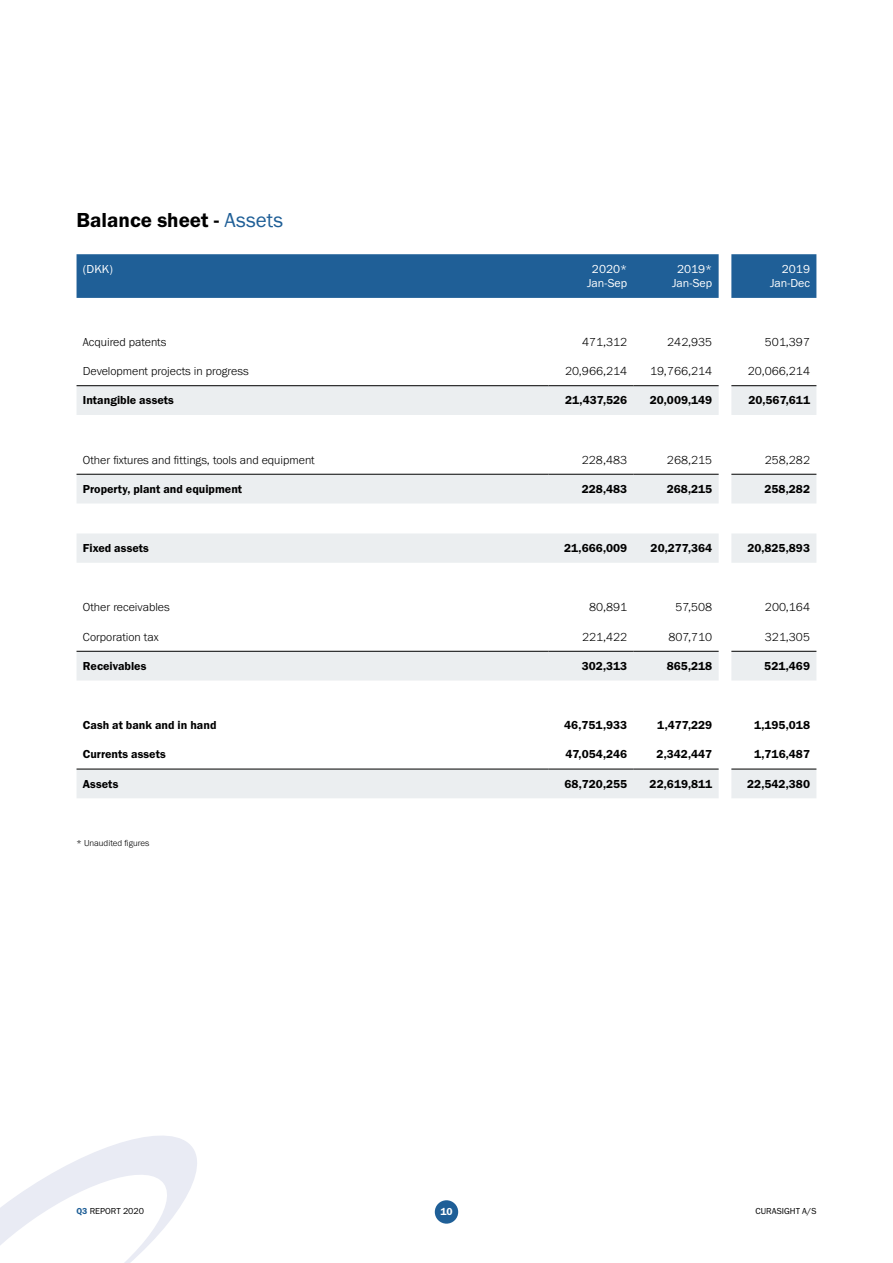
<style>
.page{position:relative;width:893px;height:1263px;background:#fff}
.page>*{position:absolute;margin:0;border:0;box-sizing:border-box;transform-origin:0 0}
.t1{font:21px "Franklin Gothic URW Dem";color:#000}
.t2{font:12px "Franklin Gothic URW Dem";color:#000}
.t3{font:300 12px "Franklin Gothic URW";color:#000}
.t4{font:12px/14.4px "Franklin Gothic URW Boo";color:#fff;text-align:center}
.t5{font:10.5px "Franklin Gothic URW Dem";color:#fff}
.t6{font:9px "Franklin Gothic URW Boo";color:#000}
.t7{font:300 9px "Franklin Gothic URW";color:#000}
.s1{font-family:"Franklin Gothic URW Boo";color:#1f5f97}
.s2{font-family:"Franklin Gothic URW Dem";color:#1f5f97}
</style>
<div class="page">
<div style="left:435px;top:1200px;width:23px;height:24px;background:#1f5f97;border-radius:50%"></div>
<svg style="left:0;top:1136px;width:197px;height:127px"></svg>
<div style="left:77px;top:254px;width:739px;height:44px;background:#1f5f97"></div>
<svg style="left:77px;top:386px;width:739px;height:412px"></svg>
<hr style="left:77px;top:385px;width:472px;height:1px;background:#000">
<hr style="left:549px;top:385px;width:85px;height:1px;background:#000">
<hr style="left:634px;top:385px;width:85px;height:1px;background:#000">
<hr style="left:731px;top:385px;width:85px;height:1px;background:#000">
<hr style="left:77px;top:474px;width:472px;height:1px;background:#000">
<hr style="left:549px;top:474px;width:85px;height:1px;background:#000">
<hr style="left:634px;top:474px;width:85px;height:1px;background:#000">
<hr style="left:731px;top:474px;width:85px;height:1px;background:#000">
<hr style="left:77px;top:651px;width:472px;height:1px;background:#000">
<hr style="left:549px;top:651px;width:85px;height:1px;background:#000">
<hr style="left:634px;top:651px;width:85px;height:1px;background:#000">
<hr style="left:731px;top:651px;width:85px;height:1px;background:#000">
<hr style="left:77px;top:769px;width:472px;height:1px;background:#000">
<hr style="left:549px;top:769px;width:85px;height:1px;background:#000">
<hr style="left:634px;top:769px;width:85px;height:1px;background:#000">
<hr style="left:731px;top:769px;width:85px;height:1px;background:#000">
<h1 class="t1" style="left:77px;top:207px;width:208px">Balance sheet - <span class="s1">Assets</span></h1>
<p class="t4" style="left:83px;top:261px;width:31px">(DKK)</p>
<p class="t4" style="left:587px;top:261px;width:42px">2020*<br>Jan-Sep</p>
<p class="t4" style="left:672px;top:261px;width:42px">2019*<br>Jan-Sep</p>
<p class="t4" style="left:770px;top:261px;width:41px;text-align:right">2019<br>Jan-Dec</p>
<p class="t3" style="left:83px;top:334px;width:85px">Acquired patents</p>
<p class="t3" style="left:582px;top:334px;width:47px">471,312</p>
<p class="t3" style="left:667px;top:334px;width:47px">242,935</p>
<p class="t3" style="left:765px;top:334px;width:47px">501,397</p>
<p class="t3" style="left:83px;top:364px;width:168px">Development projects in progress</p>
<p class="t3" style="left:565px;top:364px;width:64px">20,966,214</p>
<p class="t3" style="left:650px;top:364px;width:64px">19,766,214</p>
<p class="t3" style="left:748px;top:364px;width:64px">20,066,214</p>
<p class="t2" style="left:83px;top:393px;width:93px">Intangible assets</p>
<p class="t2" style="left:565px;top:393px;width:64px">21,437,526</p>
<p class="t2" style="left:650px;top:393px;width:64px">20,009,149</p>
<p class="t2" style="left:748px;top:393px;width:63px">20,567,611</p>
<p class="t3" style="left:83px;top:452px;width:233px">Other fixtures and fittings, tools and equipment</p>
<p class="t3" style="left:582px;top:452px;width:47px">228,483</p>
<p class="t3" style="left:667px;top:452px;width:47px">268,215</p>
<p class="t3" style="left:765px;top:452px;width:47px">258,282</p>
<p class="t2" style="left:83px;top:481px;width:161px">Property, plant and equipment</p>
<p class="t2" style="left:582px;top:481px;width:47px">228,483</p>
<p class="t2" style="left:667px;top:481px;width:47px">268,215</p>
<p class="t2" style="left:764px;top:481px;width:47px">258,282</p>
<p class="t2" style="left:83px;top:541px;width:67px">Fixed assets</p>
<p class="t2" style="left:564px;top:541px;width:65px">21,666,009</p>
<p class="t2" style="left:651px;top:541px;width:63px">20,277,364</p>
<p class="t2" style="left:747px;top:541px;width:64px">20,825,893</p>
<p class="t3" style="left:83px;top:600px;width:88px">Other receivables</p>
<p class="t3" style="left:589px;top:600px;width:40px">80,891</p>
<p class="t3" style="left:675px;top:600px;width:38px">57,508</p>
<p class="t3" style="left:765px;top:600px;width:47px">200,164</p>
<p class="t3" style="left:83px;top:629px;width:77px">Corporation tax</p>
<p class="t3" style="left:582px;top:629px;width:47px">221,422</p>
<p class="t3" style="left:668px;top:629px;width:45px">807,710</p>
<p class="t3" style="left:765px;top:629px;width:47px">321,305</p>
<p class="t2" style="left:83px;top:658px;width:65px">Receivables</p>
<p class="t2" style="left:582px;top:658px;width:47px">302,313</p>
<p class="t2" style="left:667px;top:658px;width:47px">865,218</p>
<p class="t2" style="left:764px;top:658px;width:47px">521,469</p>
<p class="t2" style="left:83px;top:718px;width:135px">Cash at bank and in hand</p>
<p class="t2" style="left:564px;top:718px;width:65px">46,751,933</p>
<p class="t2" style="left:657px;top:718px;width:57px">1,477,229</p>
<p class="t2" style="left:754px;top:718px;width:58px">1,195,018</p>
<p class="t2" style="left:83px;top:747px;width:84px">Currents assets</p>
<p class="t2" style="left:565px;top:747px;width:63px">47,054,246</p>
<p class="t2" style="left:656px;top:747px;width:57px">2,342,447</p>
<p class="t2" style="left:754px;top:747px;width:58px">1,716,487</p>
<p class="t2" style="left:83px;top:776px;width:37px">Assets</p>
<p class="t2" style="left:564px;top:776px;width:64px">68,720,255</p>
<p class="t2" style="left:650px;top:776px;width:64px">22,619,811</p>
<p class="t2" style="left:747px;top:776px;width:64px">22,542,380</p>
<p class="t7" style="left:77px;top:838px;width:74px">* Unaudited figures</p>
<p class="t6" style="left:77px;top:1205px;width:69px"><span class="s2">Q3</span> REPORT 2020</p>
<p class="t5" style="left:440px;top:1205px;width:14px">10</p>
<p class="t6" style="left:755px;top:1205px;width:62px">CURASIGHT A/S</p>
</div>
